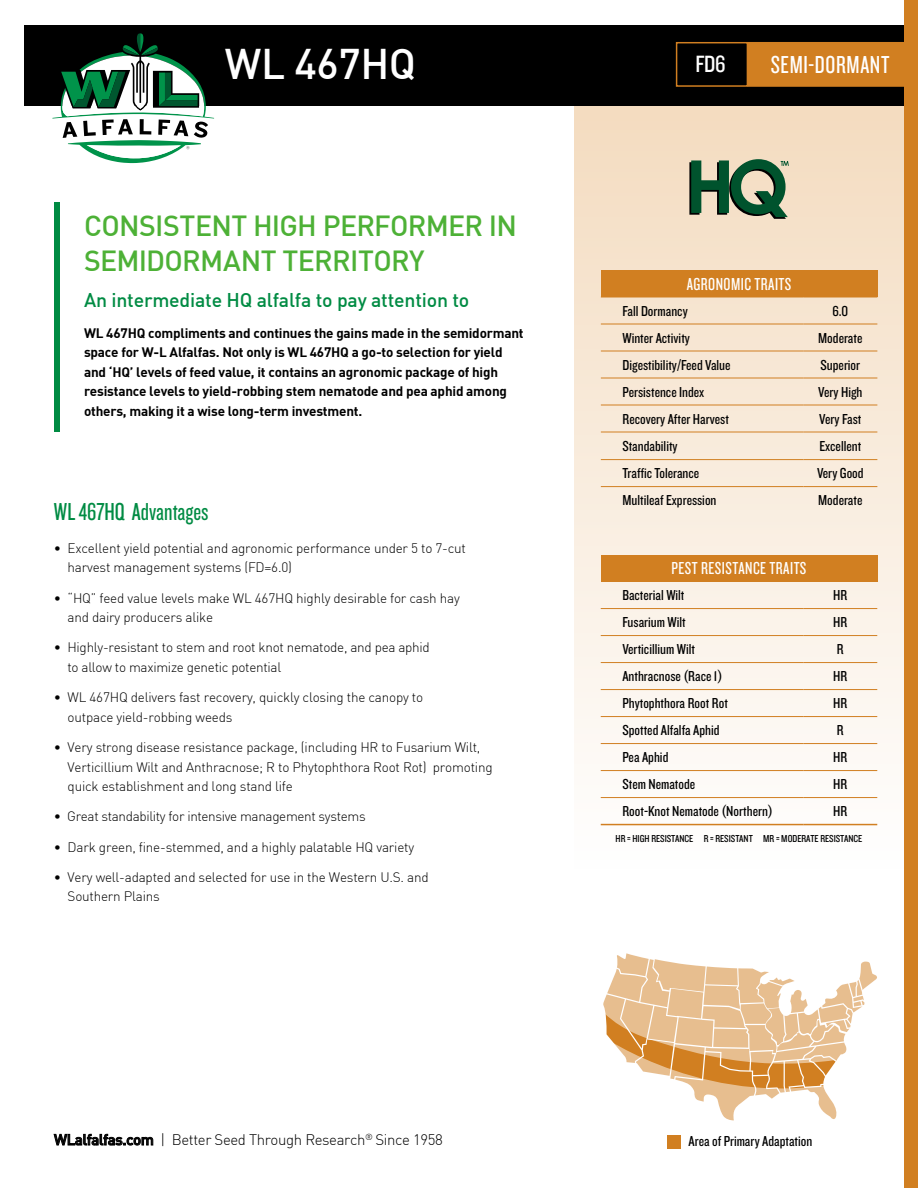
<style>
.page{position:relative;width:918px;height:1188px;background:#fff}
.page>*{position:absolute;margin:0;border:0;box-sizing:border-box;transform-origin:0 0}
.t1{font:500 42px "DIN";letter-spacing:-.01em;color:#fff}
.t2{font:500 28.5px/34.5px "DIN";letter-spacing:-.025em;color:#4db136}
.t3{font:25.5px "Knockout 28 Junior Feathrwt";color:#008b43}
.t4{font:25.5px "Knockout 28 Junior Feathrwt";letter-spacing:.025em;color:#fff}
.t5{font:24.45px "Knockout 29 Junior Ltweight";color:#fff}
.t6{font:500 19.5px "DIN";letter-spacing:-.01em;color:#008b43}
.t7{font:18px "Knockout 28 Junior Feathrwt";letter-spacing:.025em;color:#fff}
.t8{font:15px "Knockout 29 Junior Ltweight";color:#000}
.t9{font:300 15px "DIN";letter-spacing:-.025em;color:#000}
.t10{font:300 13.5px/19.5px "DIN";letter-spacing:-.015em;color:#000}
.t11{font:13.5px/19.5px "DIN Bold";letter-spacing:-.015em;color:#000}
.t12{font:10.5px "Knockout 29 Junior Ltweight";color:#000}
.s1{font-weight:500}
</style>
<div class="page">
<div style="left:574px;top:106px;width:331px;height:762px;background:linear-gradient(to bottom,#f3dbbf,#fefefd)"></div>
<div style="left:24px;top:25px;width:894px;height:81px;background:#000"></div>
<svg style="left:52px;top:33px;width:162px;height:131px"></svg>
<div style="left:676px;top:42px;width:72px;height:45px;border:2px solid #d17f21"></div>
<div style="left:748px;top:42px;width:168px;height:45px;background:#d17f21;border:2px solid #d17f21"></div>
<div style="left:904px;top:0;width:14px;height:1188px;background:#d17f21"></div>
<div style="left:54px;top:202px;width:5px;height:230px;background:#008b43"></div>
<svg style="left:603px;top:953px;width:274px;height:168px"></svg>
<svg style="left:689px;top:159px;width:100px;height:60px"></svg>
<div style="left:667px;top:1135px;width:14px;height:14px;background:#d17f21"></div>
<div style="left:601px;top:270px;width:276px;height:27px;background:#d17f21"></div>
<hr style="left:601px;top:297px;width:202px;height:1px;background:#d17f21">
<hr style="left:803px;top:297px;width:74px;height:1px;background:#d17f21">
<hr style="left:601px;top:324px;width:202px;height:1px;background:#d17f21">
<hr style="left:803px;top:324px;width:74px;height:1px;background:#d17f21">
<hr style="left:601px;top:351px;width:202px;height:1px;background:#d17f21">
<hr style="left:803px;top:351px;width:74px;height:1px;background:#d17f21">
<hr style="left:601px;top:378px;width:202px;height:1px;background:#d17f21">
<hr style="left:803px;top:378px;width:74px;height:1px;background:#d17f21">
<hr style="left:601px;top:405px;width:202px;height:1px;background:#d17f21">
<hr style="left:803px;top:405px;width:74px;height:1px;background:#d17f21">
<hr style="left:601px;top:432px;width:202px;height:1px;background:#d17f21">
<hr style="left:803px;top:432px;width:74px;height:1px;background:#d17f21">
<hr style="left:601px;top:459px;width:202px;height:1px;background:#d17f21">
<hr style="left:803px;top:459px;width:74px;height:1px;background:#d17f21">
<hr style="left:601px;top:486px;width:202px;height:1px;background:#d17f21">
<hr style="left:803px;top:486px;width:74px;height:1px;background:#d17f21">
<div style="left:601px;top:555px;width:276px;height:27px;background:#d17f21"></div>
<hr style="left:601px;top:608px;width:202px;height:1px;background:#d17f21">
<hr style="left:803px;top:608px;width:74px;height:1px;background:#d17f21">
<hr style="left:601px;top:635px;width:202px;height:1px;background:#d17f21">
<hr style="left:803px;top:635px;width:74px;height:1px;background:#d17f21">
<hr style="left:601px;top:662px;width:202px;height:1px;background:#d17f21">
<hr style="left:803px;top:662px;width:74px;height:1px;background:#d17f21">
<hr style="left:601px;top:689px;width:202px;height:1px;background:#d17f21">
<hr style="left:803px;top:689px;width:74px;height:1px;background:#d17f21">
<hr style="left:601px;top:716px;width:202px;height:1px;background:#d17f21">
<hr style="left:803px;top:716px;width:74px;height:1px;background:#d17f21">
<hr style="left:601px;top:743px;width:202px;height:1px;background:#d17f21">
<hr style="left:803px;top:743px;width:74px;height:1px;background:#d17f21">
<hr style="left:601px;top:770px;width:202px;height:1px;background:#d17f21">
<hr style="left:803px;top:770px;width:74px;height:1px;background:#d17f21">
<hr style="left:601px;top:824px;width:202px;height:1px;background:#d17f21">
<hr style="left:803px;top:824px;width:74px;height:1px;background:#d17f21">
<hr style="left:601px;top:797px;width:202px;height:1px;background:#d17f21">
<hr style="left:803px;top:797px;width:74px;height:1px;background:#d17f21">
<h1 class="t1" style="left:225px;top:37px;width:193px">WL 467HQ</h1>
<h3 class="t4" style="left:771px;top:48px;width:120px">SEMI-DORMANT</h3>
<h3 class="t5" style="left:696px;top:48px;width:31px">FD6</h3>
<h2 class="t2" style="left:84px;top:208px;width:434px">CONSISTENT HIGH PERFORMER IN<br>SEMIDORMANT TERRITORY</h2>
<h3 class="t6" style="left:84px;top:288px;width:387px">An intermediate HQ alfalfa to pay attention to</h3>
<p class="t11" style="left:84px;top:322px;width:441px">WL 467HQ compliments and continues the gains made in the semidormant space for W-L Alfalfas. Not only is WL 467HQ a go-to selection for yield and ‘HQ’ levels of feed value, it contains an agronomic package of high resistance levels to yield-robbing stem nematode and pea aphid among others, making it a wise long-term investment.</p>
<h3 class="t3" style="left:54px;top:496px;width:156px">WL 467HQ Advantages</h3>
<p class="t10" style="left:68px;top:538px;width:400px;text-indent:-14px">• Excellent yield potential and agronomic performance under 5 to 7-cut harvest management systems (FD=6.0)</p>
<p class="t10" style="left:68px;top:588px;width:394px;text-indent:-14px">• “HQ” feed value levels make WL 467HQ highly desirable for cash hay and dairy producers alike</p>
<p class="t10" style="left:67px;top:638px;width:364px;text-indent:-13px">• Highly-resistant to stem and root knot nematode, and pea aphid to allow to maximize genetic potential</p>
<p class="t10" style="left:68px;top:688px;width:357px;text-indent:-14px">• WL 467HQ delivers fast recovery, quickly closing the canopy to outpace yield-robbing weeds</p>
<p class="t10" style="left:68px;top:737px;width:427px;text-indent:-14px">• Very strong disease resistance package, (including HR to Fusarium Wilt,<br>Verticillium Wilt and Anthracnose; R to Phytophthora Root Rot) promoting quick establishment and long stand life</p>
<p class="t10" style="left:54px;top:807px;width:313px">• Great standability for intensive management systems</p>
<p class="t10" style="left:54px;top:837px;width:362px">• Dark green, fine-stemmed, and a highly palatable HQ variety</p>
<p class="t10" style="left:68px;top:867px;width:362px;text-indent:-14px">• Very well-adapted and selected for use in the Western U.S. and<br>Southern Plains</p>
<p class="t9" style="left:54px;top:1130px;width:390px"><span class="s1">WLalfalfas.com</span> | Better Seed Through Research<sup>®</sup> Since 1958</p>
<h3 class="t7" style="left:687px;top:273px;width:106px">AGRONOMIC TRAITS</h3>
<p class="t8" style="left:622px;top:301px;width:67px">Fall Dormancy</p>
<p class="t8" style="left:832px;top:301px;width:17px">6.0</p>
<p class="t8" style="left:622px;top:328px;width:69px">Winter Activity</p>
<p class="t8" style="left:818px;top:328px;width:46px">Moderate</p>
<p class="t8" style="left:622px;top:355px;width:110px">Digestibility/Feed Value</p>
<p class="t8" style="left:821px;top:355px;width:41px">Superior</p>
<p class="t8" style="left:622px;top:382px;width:83px">Persistence Index</p>
<p class="t8" style="left:818px;top:382px;width:46px">Very High</p>
<p class="t8" style="left:622px;top:409px;width:108px">Recovery After Harvest</p>
<p class="t8" style="left:819px;top:409px;width:44px">Very Fast</p>
<p class="t8" style="left:622px;top:436px;width:57px">Standability</p>
<p class="t8" style="left:819px;top:436px;width:43px">Excellent</p>
<p class="t8" style="left:622px;top:464px;width:78px">Traffic Tolerance</p>
<p class="t8" style="left:817px;top:464px;width:48px">Very Good</p>
<p class="t8" style="left:622px;top:491px;width:96px">Multileaf Expression</p>
<p class="t8" style="left:818px;top:491px;width:46px">Moderate</p>
<h3 class="t7" style="left:672px;top:557px;width:136px">PEST RESISTANCE TRAITS</h3>
<p class="t8" style="left:622px;top:585px;width:64px">Bacterial Wilt</p>
<p class="t8" style="left:833px;top:585px;width:16px">HR</p>
<p class="t8" style="left:622px;top:613px;width:65px">Fusarium Wilt</p>
<p class="t8" style="left:833px;top:613px;width:16px">HR</p>
<p class="t8" style="left:622px;top:640px;width:74px">Verticillium Wilt</p>
<p class="t8" style="left:837px;top:640px;width:8px">R</p>
<p class="t8" style="left:622px;top:667px;width:102px">Anthracnose (Race 1)</p>
<p class="t8" style="left:833px;top:667px;width:16px">HR</p>
<p class="t8" style="left:622px;top:694px;width:107px">Phytophthora Root Rot</p>
<p class="t8" style="left:833px;top:694px;width:16px">HR</p>
<p class="t8" style="left:622px;top:721px;width:99px">Spotted Alfalfa Aphid</p>
<p class="t8" style="left:837px;top:721px;width:8px">R</p>
<p class="t8" style="left:622px;top:748px;width:48px">Pea Aphid</p>
<p class="t8" style="left:833px;top:748px;width:16px">HR</p>
<p class="t8" style="left:622px;top:775px;width:74px">Stem Nematode</p>
<p class="t8" style="left:833px;top:775px;width:16px">HR</p>
<p class="t8" style="left:622px;top:802px;width:152px">Root-Knot Nematode (Northern)</p>
<p class="t8" style="left:833px;top:802px;width:16px">HR</p>
<p class="t12" style="left:616px;top:831px;width:248px">HR = HIGH RESISTANCE R = RESISTANT MR = MODERATE RESISTANCE</p>
<p class="t8" style="left:689px;top:1131px;width:125px">Area of Primary Adaptation</p>
</div>
